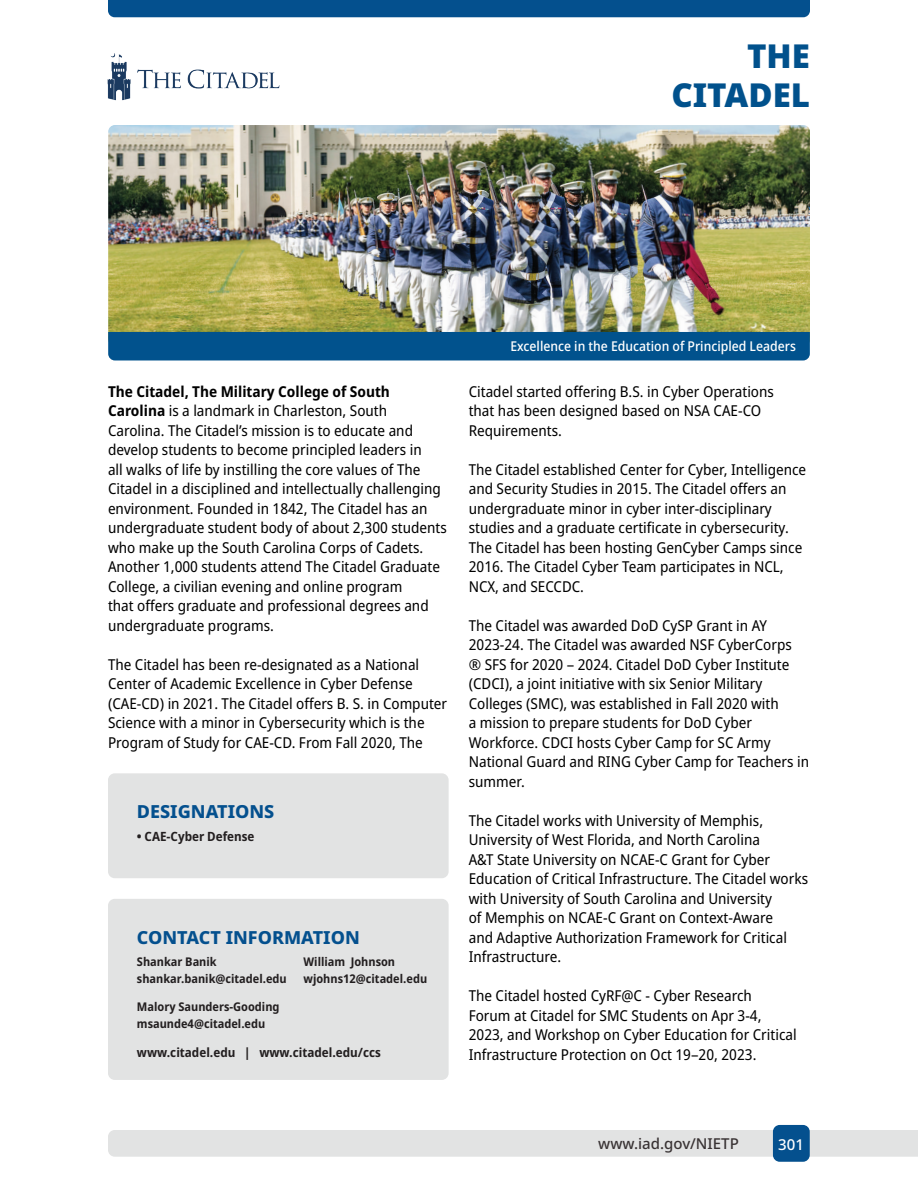
<style>
.page{position:relative;width:918px;height:1188px;background:#fff}
.page>*{position:absolute;margin:0;border:0;box-sizing:border-box;transform-origin:0 0}
.t1{font:900 33px/39.6px "Noto Sans";color:#01518c;text-align:right}
.t2{font:800 18px "Noto Sans";color:#04508e}
.t3{font:semi-condensed 15px/19.5px "Noto Sans";color:#000}
.t4{font:500 15px "Noto Sans";color:#393334}
.t5{font:500 15px "Noto Sans";color:#fff}
.t6{font:500 semi-condensed 13.5px "Noto Sans";color:#fff}
.t7{font:700 semi-condensed 12.75px "Noto Sans";color:#231f20}
.t8{font:700 semi-condensed 12px/16.5px "Noto Sans";color:#231f20}
.s1{font-weight:700}
</style>
<div class="page">
<div style="left:108px;top:1130px;width:810px;height:27px;background:#e2e3e3"></div>
<div style="left:773px;top:1125px;width:37px;height:37px;background:#04508e;border-radius:7px"></div>
<div style="left:108px;top:0;width:702px;height:17px;background:#04508e"></div>
<div style="left:108px;top:899px;width:341px;height:181px;background:#e2e3e3;border-radius:7px"></div>
<div style="left:108px;top:773px;width:341px;height:105px;background:#e2e3e3;border-radius:7px"></div>
<img style="left:108px;top:125px;width:702px;height:207px">
<div style="left:108px;top:332px;width:702px;height:28px;background:#01528d"></div>
<img style="left:107px;top:53px;width:173px;height:48px">
<h1 class="t1" style="left:671px;top:36px;width:140px">THE<br>CITADEL</h1>
<p class="t3" style="left:108px;top:382px;width:340px"><span class="s1">The Citadel, The Military College of South Carolina</span> is a landmark in Charleston, South Carolina. The Citadel’s mission is to educate and develop students to become principled leaders in<br>all walks of life by instilling the core values of The Citadel in a disciplined and intellectually challenging environment. Founded in 1842, The Citadel has an undergraduate student body of about 2,300 students who make up the South Carolina Corps of Cadets.<br>Another 1,000 students attend The Citadel Graduate College, a civilian evening and online program<br>that offers graduate and professional degrees and undergraduate programs.</p>
<p class="t3" style="left:108px;top:655px;width:341px">The Citadel has been re-designated as a National Center of Academic Excellence in Cyber Defense (CAE-CD) in 2021. The Citadel offers B. S. in Computer Science with a minor in Cybersecurity which is the Program of Study for CAE-CD. From Fall 2020, The</p>
<p class="t2" style="left:137px;top:798px;width:139px">DESIGNATIONS</p>
<p class="t7" style="left:137px;top:828px;width:119px">• CAE-Cyber Defense</p>
<p class="t2" style="left:137px;top:924px;width:224px">CONTACT INFORMATION</p>
<p class="t8" style="left:137px;top:954px;width:151px">Shankar Banik shankar.banik@citadel.edu</p>
<p class="t8" style="left:137px;top:999px;width:144px">Malory Saunders-Gooding msaunde4@citadel.edu</p>
<p class="t8" style="left:304px;top:954px;width:125px">William Johnson wjohns12@citadel.edu</p>
<p class="t7" style="left:137px;top:1043px;width:246px">www.citadel.edu | www.citadel.edu/ccs</p>
<p class="t6" style="left:510px;top:337px;width:287px">Excellence in the Education of Principled Leaders</p>
<p class="t3" style="left:469px;top:382px;width:307px">Citadel started offering B.S. in Cyber Operations that has been designed based on NSA CAE-CO<br>Requirements.</p>
<p class="t3" style="left:469px;top:460px;width:339px">The Citadel established Center for Cyber, Intelligence and Security Studies in 2015. The Citadel offers an undergraduate minor in cyber inter-disciplinary studies and a graduate certificate in cybersecurity.<br>The Citadel has been hosting GenCyber Camps since 2016. The Citadel Cyber Team participates in NCL, NCX, and SECCDC.</p>
<p class="t3" style="left:469px;top:616px;width:342px">The Citadel was awarded DoD CySP Grant in AY 2023-24. The Citadel was awarded NSF CyberCorps<br>® SFS for 2020 – 2024. Citadel DoD Cyber Institute (CDCI), a joint initiative with six Senior Military Colleges (SMC), was established in Fall 2020 with<br>a mission to prepare students for DoD Cyber Workforce. CDCI hosts Cyber Camp for SC Army National Guard and RING Cyber Camp for Teachers in summer.</p>
<p class="t3" style="left:469px;top:811px;width:341px">The Citadel works with University of Memphis, University of West Florida, and North Carolina<br>A&amp;T State University on NCAE-C Grant for Cyber Education of Critical Infrastructure. The Citadel works with University of South Carolina and University<br>of Memphis on NCAE-C Grant on Context-Aware<br>and Adaptive Authorization Framework for Critical Infrastructure.</p>
<p class="t3" style="left:469px;top:986px;width:329px">The Citadel hosted CyRF@C - Cyber Research Forum at Citadel for SMC Students on Apr 3-4, 2023, and Workshop on Cyber Education for Critical Infrastructure Protection on Oct 19–20, 2023.</p>
<p class="t4" style="left:598px;top:1133px;width:142px">www.iad.gov/NIETP</p>
<p class="t5" style="left:778px;top:1134px;width:27px">301</p>
</div>
